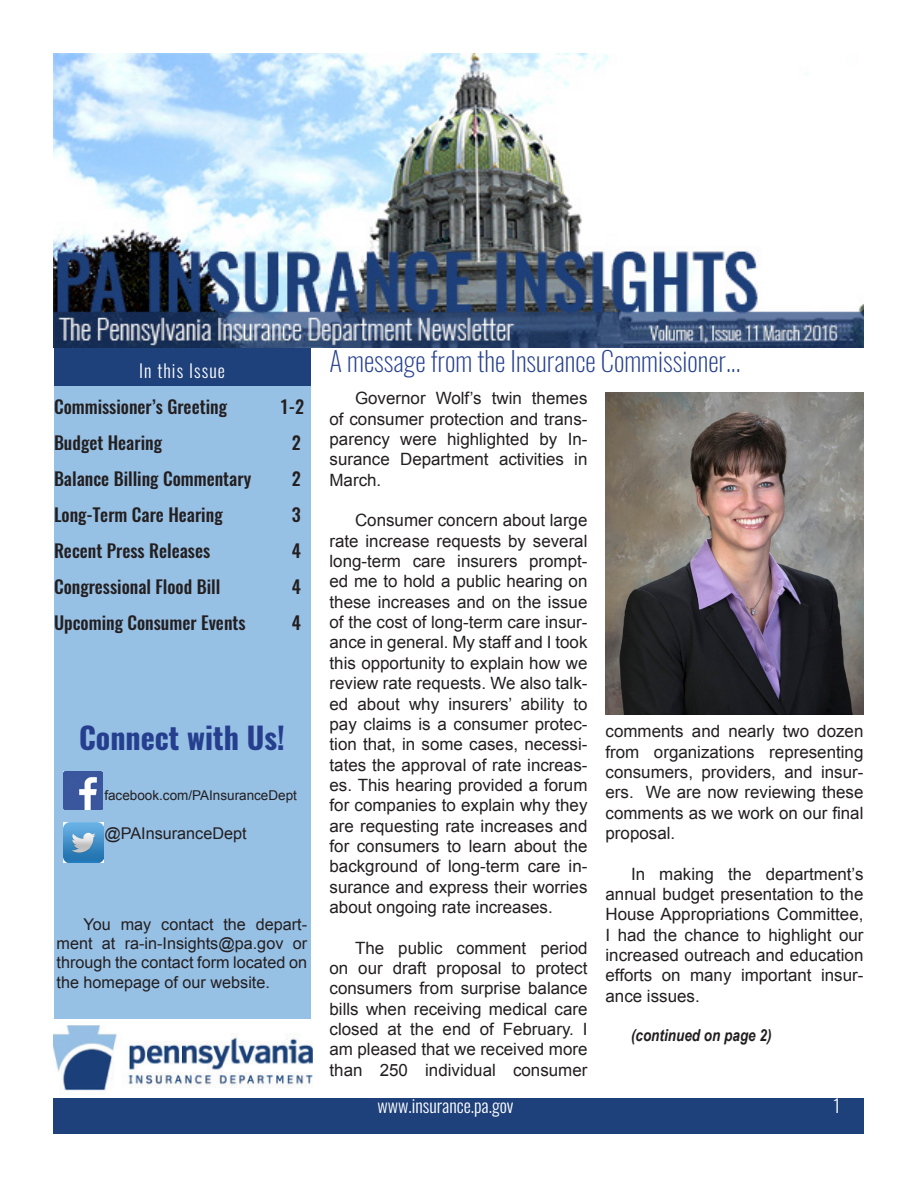
<style>
.page{position:relative;width:918px;height:1188px;background:#fff}
.page>*{position:absolute;margin:0;border:0;box-sizing:border-box;transform-origin:0 0}
.t1{font:700 30px "Oswald";color:#253f8e}
.t2{font:200 27px "Oswald";color:#253f8e}
.t3{font:500 18px "Oswald";color:#231f20}
.t4{font:300 18px "Oswald";color:#fff}
.t5{font:300 18px "Oswald";letter-spacing:.06em;color:#fcfcfc}
.t6{font:16.95px/20.4px "Arial";color:#231f20;text-align:justify}
.t7{font:italic 700 16.5px "Arial Narrow";color:#231f20}
.t8{font:16.2px/19.5px "Arial";color:#231f20;text-align:justify}
.t9{font:13.5px "Arial";color:#231f20}
</style>
<div class="page">
<div style="left:54px;top:346px;width:256px;height:41px;background:#1e417b"></div>
<div style="left:54px;top:1098px;width:810px;height:36px;background:#1e417b"></div>
<div style="left:54px;top:387px;width:256px;height:632px;background:#97c0e5"></div>
<img style="left:606px;top:392px;width:258px;height:323px">
<img style="left:54px;top:1026px;width:258px;height:65px">
<img style="left:63px;top:822px;width:40px;height:40px">
<img style="left:64px;top:772px;width:38px;height:38px">
<img style="left:54px;top:54px;width:810px;height:294px">
<p class="t5" style="left:139px;top:359px;width:87px">In this Issue</p>
<p class="t3" style="left:54px;top:394px;width:175px">Commissioner’s Greeting</p>
<p class="t3" style="left:280px;top:394px;width:26px">1-2</p>
<p class="t3" style="left:54px;top:430px;width:110px">Budget Hearing</p>
<p class="t3" style="left:292px;top:430px;width:10px">2</p>
<p class="t3" style="left:54px;top:466px;width:199px">Balance Billing Commentary</p>
<p class="t3" style="left:292px;top:466px;width:10px">2</p>
<p class="t3" style="left:54px;top:502px;width:170px">Long-Term Care Hearing</p>
<p class="t3" style="left:292px;top:502px;width:10px">3</p>
<p class="t3" style="left:54px;top:538px;width:158px">Recent Press Releases</p>
<p class="t3" style="left:292px;top:538px;width:11px">4</p>
<p class="t3" style="left:54px;top:574px;width:168px">Congressional Flood Bill</p>
<p class="t3" style="left:292px;top:574px;width:11px">4</p>
<p class="t3" style="left:54px;top:610px;width:193px">Upcoming Consumer Events</p>
<p class="t3" style="left:292px;top:610px;width:11px">4</p>
<p class="t1" style="left:79px;top:717px;width:207px">Connect with Us!</p>
<p class="t9" style="left:104px;top:786px;width:194px">facebook.com/PAInsuranceDept</p>
<p class="t8" style="left:104px;top:824px;width:144px">@PAInsuranceDept</p>
<p class="t8" style="left:57px;top:914px;width:252px;text-indent:27px">You may contact the depart&shy;ment at ra-in-Insights@pa.gov or through the contact form located on the homepage of our website.</p>
<p class="t2" style="left:330px;top:343px;width:413px">A message from the Insurance Commissioner...</p>
<p class="t6" style="left:330px;top:388px;width:259px;text-indent:26px">Governor Wolf’s twin themes of consumer protection and trans&shy;parency were highlighted by In&shy;surance Department activities in March.</p>
<p class="t6" style="left:330px;top:510px;width:259px;text-indent:26px">Consumer concern about large rate increase requests by several long-term care insurers prompt&shy;ed me to hold a public hearing on these increases and on the issue of the cost of long-term care insur&shy;ance in general. My staff and I took this opportunity to explain how we review rate requests. We also talk&shy;ed about why insurers’ ability to pay claims is a consumer protec&shy;tion that, in some cases, necessi&shy;tates the approval of rate increas&shy;es. This hearing provided a forum for companies to explain why they are requesting rate increases and for consumers to learn about the background of long-term care in&shy;surance and express their worries about ongoing rate increases.</p>
<p class="t6" style="left:330px;top:938px;width:259px;text-indent:26px">The public comment period on our draft proposal to protect consumers from surprise balance bills when receiving medical care closed at the end of February. I am pleased that we received more than 250 individual consumer</p>
<p class="t6" style="left:606px;top:721px;width:259px">comments and nearly two dozen from organizations representing consumers, providers, and insur&shy;ers. We are now reviewing these comments as we work on our final proposal.</p>
<p class="t6" style="left:606px;top:864px;width:259px;text-indent:26px">In making the department’s annual budget presentation to the House Appropriations Committee, I had the chance to highlight our increased outreach and education efforts on many important insur&shy;ance issues.</p>
<p class="t7" style="left:631px;top:1023px;width:142px">(continued on page 2)</p>
<p class="t4" style="left:378px;top:1093px;width:138px">www.insurance.pa.gov</p>
<p class="t4" style="left:833px;top:1093px;width:9px">1</p>
</div>
